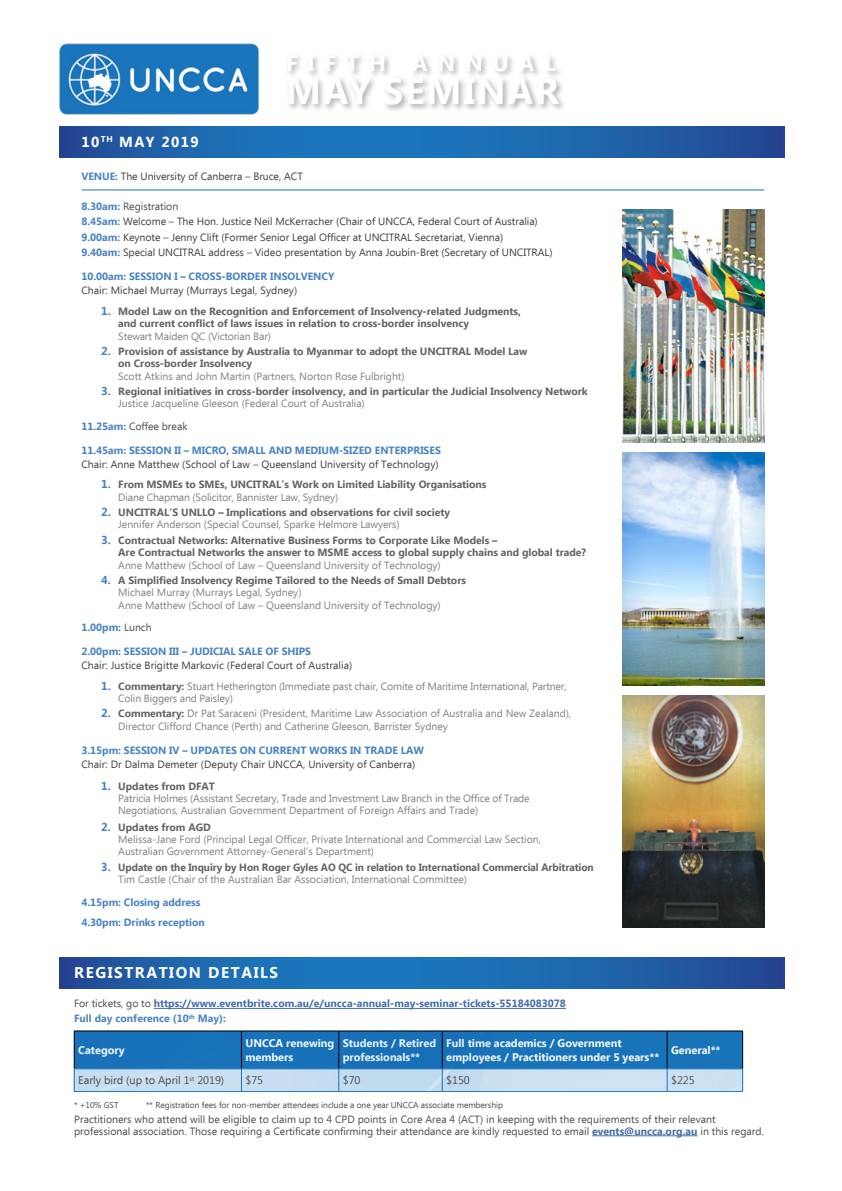
<style>
.page{position:relative;width:842px;height:1191px;background:#fff}
.page>*{position:absolute;margin:0;border:0;box-sizing:border-box;transform-origin:0 0}
.t1{font:700 36.5px "Ebrima";letter-spacing:.05em;color:#fff}
.t2{font:700 22.5px "Ebrima";letter-spacing:.435em;color:#fff}
.t3{font:700 15.5px "Ebrima";letter-spacing:.1em;color:#fff}
.t4{font:700 14.5px "Ebrima";letter-spacing:.1em;color:#fff}
.t5{font:700 11px/14.6px "Ebrima";letter-spacing:-.005em;color:#fff}
.t6{font:11px "Ebrima";letter-spacing:-.005em;color:#4d4d4f}
.t7{font:700 10.5px/12.4px "Ebrima";letter-spacing:-.005em;color:#636466}
.t8{font:10.5px/12.4px "Ebrima";letter-spacing:-.005em;color:#808285}
.t9{font:10.5px/15.4px "Ebrima";letter-spacing:-.005em;color:#414042}
.t10{font:10.5px/12.1px "Ebrima";color:#4d4d4f}
.t11{font:700 10.5px/20.1px "Ebrima";letter-spacing:-.005em;color:#4a83c4}
.t12{font:700 10.5px/14.9px "Ebrima";color:#456da9}
.t13{font:8.5px "Ebrima";letter-spacing:-.01em;color:#4d4d4f}
.s1{font-weight:700;color:#4a83c4}
.s2{color:#4d4d4f}
.s3{font-size:11.5px;color:#4a83c4}
.s4{font-weight:400;color:#808285}
.s5{font-weight:700;font-size:11.5px;color:#4a83c4}
.s6{font-weight:700;color:#636466}
.s7{font-weight:400;color:#4d4d4f}
.s8{color:#4a83c4}
.s9{font-weight:700;color:#456da9}
</style>
<div class="page">
<svg style="left:60px;top:126px;width:724px;height:31px;background:#1e64ac"></svg>
<hr style="left:81px;top:190px;width:683px;height:1px;background:#1a76bc">
<div style="left:285px;top:53px;width:282px;height:60px;background:#000;opacity:.3"></div>
<img style="left:60px;top:43px;width:199px;height:72px">
<div style="left:613px;top:445px;width:159px;height:241px;background:#1a76bc;opacity:.35"></div>
<div style="left:613px;top:687px;width:159px;height:241px;background:#1a76bc;opacity:.35"></div>
<img style="left:622px;top:210px;width:142px;height:233px">
<svg style="left:60px;top:957px;width:724px;height:32px;background:#1e64ac"></svg>
<hr style="left:154px;top:1008px;width:412px;height:1px;background:#456da9">
<hr style="left:592px;top:1135px;width:105px;height:1px;background:#456da9">
<hr style="left:74px;top:1030px;width:167px;height:1px;background:#000">
<hr style="left:241px;top:1030px;width:98px;height:1px;background:#000">
<hr style="left:339px;top:1030px;width:103px;height:1px;background:#000">
<hr style="left:442px;top:1030px;width:225px;height:1px;background:#000">
<hr style="left:667px;top:1030px;width:76px;height:1px;background:#000">
<svg style="left:74px;top:1031px;width:669px;height:60px;background:#5797ca"></svg>
<hr style="left:74px;top:1091px;width:167px;height:1px;background:#1a76bc">
<hr style="left:241px;top:1091px;width:98px;height:1px;background:#1a76bc">
<hr style="left:339px;top:1091px;width:103px;height:1px;background:#1a76bc">
<hr style="left:442px;top:1091px;width:225px;height:1px;background:#1a76bc">
<hr style="left:667px;top:1091px;width:76px;height:1px;background:#1a76bc">
<h3 class="t4" style="left:81px;top:131px;width:119px">10<sup>TH</sup> MAY 2019</h3>
<h2 class="t2" style="left:286px;top:46px;width:271px">FIFTH ANNUAL</h2>
<h1 class="t1" style="left:286px;top:64px;width:274px">MAY SEMINAR</h1>
<p class="t9" style="left:81px;top:169px;width:223px"><span class="s1">VENUE:</span> The University of Canberra – Bruce, ACT</p>
<p class="t9" style="left:81px;top:199px;width:473px"><span class="s1">8.30am:</span> <span class="s2">Registration<br></span><span class="s1">8.45am:</span> Welcome – The Hon. Justice Neil McKerracher (Chair of UNCCA, Federal Court of Australia)<br><span class="s1">9.00am:</span> Keynote – Jenny Clift (Former Senior Legal Officer at UNCITRAL Secretariat, Vienna)<br><span class="s1">9.40am:</span> Special UNCITRAL address – Video presentation by Anna Joubin-Bret (Secretary of UNCITRAL)</p>
<p class="t11" style="left:81px;top:267px;width:254px">10.00am: SESSION I – CROSS-BORDER INSOLVENCY</p>
<p class="t9" style="left:81px;top:283px;width:217px">Chair: Michael Murray (Murrays Legal, Sydney)</p>
<p class="t7" style="left:118px;top:305px;width:404px;text-indent:-17px"><span class="s3">1.</span> Model Law on the Recognition and Enforcement of Insolvency-related Judgments, and current conflict of laws issues in relation to cross-border insolvency</p>
<p class="t8" style="left:118px;top:330px;width:154px">Stewart Maiden QC (Victorian Bar)</p>
<p class="t7" style="left:118px;top:345px;width:411px;text-indent:-17px"><span class="s3">2.</span> Provision of assistance by Australia to Myanmar to adopt the UNCITRAL Model Law on Cross-border Insolvency</p>
<p class="t8" style="left:118px;top:370px;width:288px">Scott Atkins and John Martin (Partners, Norton Rose Fulbright)</p>
<p class="t7" style="left:118px;top:385px;width:471px;text-indent:-17px"><span class="s3">3.</span> Regional initiatives in cross-border insolvency, and in particular the Judicial Insolvency Network<br><span class="s4">Justice Jacqueline Gleeson (Federal Court of Australia)</span></p>
<p class="t10" style="left:81px;top:420px;width:108px"><span class="s1">11.25am:</span> Coffee break</p>
<p class="t11" style="left:81px;top:440px;width:361px">11.45am: SESSION II – MICRO, SMALL AND MEDIUM-SIZED ENTERPRISES</p>
<p class="t9" style="left:81px;top:457px;width:359px">Chair: Anne Matthew (School of Law – Queensland University of Technology)</p>
<p class="t7" style="left:118px;top:479px;width:370px;text-indent:-17px"><span class="s3">1.</span> From MSMEs to SMEs, UNCITRAL’s Work on Limited Liability Organisations<br><span class="s4">Diane Chapman (Solicitor, Bannister Law, Sydney)</span></p>
<p class="t7" style="left:118px;top:506px;width:333px;text-indent:-17px"><span class="s3">2.</span> UNCITRAL’S UNLLO – Implications and observations for civil society<br><span class="s4">Jennifer Anderson (Special Counsel, Sparke Helmore Lawyers)</span></p>
<p class="t7" style="left:118px;top:534px;width:469px;text-indent:-17px"><span class="s3">3.</span> Contractual Networks: Alternative Business Forms to Corporate Like Models –<br>Are Contractual Networks the answer to MSME access to global supply chains and global trade?</p>
<p class="t8" style="left:118px;top:559px;width:324px">Anne Matthew (School of Law – Queensland University of Technology)</p>
<p class="t8" style="left:118px;top:574px;width:349px;text-indent:-17px"><span class="s5">4.</span> <span class="s6">A Simplified Insolvency Regime Tailored to the Needs of Small Debtors<br></span>Michael Murray (Murrays Legal, Sydney)<br>Anne Matthew (School of Law – Queensland University of Technology)</p>
<p class="t11" style="left:81px;top:618px;width:72px">1.00pm: <span class="s7">Lunch</span></p>
<p class="t11" style="left:81px;top:641px;width:231px">2.00pm: SESSION III – JUDICIAL SALE OF SHIPS</p>
<p class="t9" style="left:81px;top:658px;width:272px">Chair: Justice Brigitte Markovic (Federal Court of Australia)</p>
<p class="t8" style="left:118px;top:680px;width:450px;text-indent:-17px"><span class="s5">1.</span> <span class="s6">Commentary:</span> Stuart Hetherington (Immediate past chair, Comite of Maritime International, Partner,<br>Colin Biggers and Paisley)</p>
<p class="t8" style="left:118px;top:708px;width:454px;text-indent:-17px"><span class="s5">2.</span> <span class="s6">Commentary:</span> Dr Pat Saraceni (President, Maritime Law Association of Australia and New Zealand),<br>Director Clifford Chance (Perth) and Catherine Gleeson, Barrister Sydney</p>
<p class="t11" style="left:81px;top:740px;width:344px">3.15pm: SESSION IV – UPDATES ON CURRENT WORKS IN TRADE LAW</p>
<p class="t9" style="left:81px;top:757px;width:335px">Chair: Dr Dalma Demeter (Deputy Chair UNCCA, University of Canberra)</p>
<p class="t8" style="left:118px;top:780px;width:413px;text-indent:-17px"><span class="s5">1.</span> <span class="s6">Updates from DFAT<br></span>Patricia Holmes (Assistant Secretary, Trade and Investment Law Branch in the Office of Trade<br>Negotiations, Australian Government Department of Foreign Affairs and Trade)</p>
<p class="t8" style="left:118px;top:821px;width:424px;text-indent:-17px"><span class="s5">2.</span> <span class="s6">Updates from AGD<br></span>Melissa-Jane Ford (Principal Legal Officer, Private International and Commercial Law Section,<br>Australian Government Attorney-General’s Department)</p>
<p class="t7" style="left:118px;top:861px;width:477px;text-indent:-17px"><span class="s3">3.</span> Update on the Inquiry by Hon Roger Gyles AO QC in relation to International Commercial Arbitration<br><span class="s4">Tim Castle (Chair of the Australian Bar Association, International Committee)</span></p>
<p class="t11" style="left:81px;top:892px;width:125px">4.15pm: Closing address<br>4.30pm: Drinks reception</p>
<h3 class="t3" style="left:74px;top:961px;width:205px">REGISTRATION DETAILS</h3>
<p class="t12" style="left:74px;top:996px;width:493px"><span class="s7">For tickets, go to</span> https://www.eventbrite.com.au/e/uncca-annual-may-seminar-tickets-55184083078<br><span class="s8">Full day conference (10</span><sup>th</sup> <span class="s8">May):</span></p>
<p class="t5" style="left:78px;top:1043px;width:48px">Category</p>
<p class="t5" style="left:245px;top:1036px;width:90px">UNCCA renewing members</p>
<p class="t5" style="left:343px;top:1036px;width:95px">Students / Retired professionals**</p>
<p class="t5" style="left:446px;top:1036px;width:215px">Full time academics / Government employees / Practitioners under 5 years**</p>
<p class="t5" style="left:671px;top:1043px;width:51px">General**</p>
<p class="t6" style="left:78px;top:1072px;width:147px">Early bird (up to April 1<sup>st</sup> 2019)</p>
<p class="t6" style="left:245px;top:1072px;width:19px">$75</p>
<p class="t6" style="left:343px;top:1072px;width:19px">$70</p>
<p class="t6" style="left:446px;top:1072px;width:25px">$150</p>
<p class="t6" style="left:671px;top:1072px;width:25px">$225</p>
<p class="t13" style="left:74px;top:1099px;width:46px">* +10% GST</p>
<p class="t13" style="left:146px;top:1099px;width:358px">** Registration fees for non-member attendees include a one year UNCCA associate membership</p>
<p class="t10" style="left:74px;top:1113px;width:691px">Practitioners who attend will be eligible to claim up to 4 CPD points in Core Area 4 (ACT) in keeping with the requirements of their relevant professional association. Those requiring a Certificate confirming their attendance are kindly requested to email <span class="s9">events@uncca.org.au</span> in this regard.</p>
</div>
